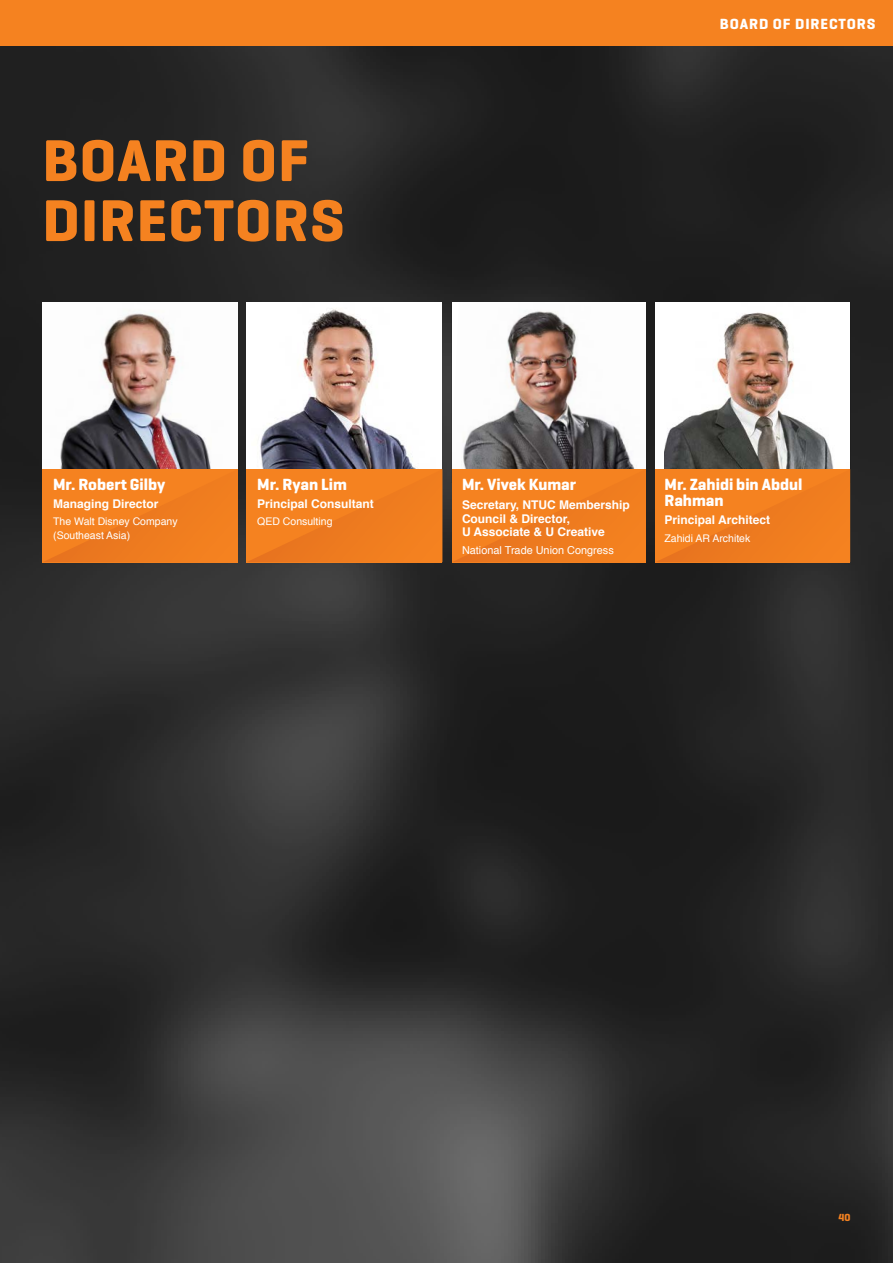
<style>
.page{position:relative;width:893px;height:1263px;background:#fff}
.page>*{position:absolute;margin:0;border:0;box-sizing:border-box;transform-origin:0 0}
.t1{font:700 60px/60px "Geogrotesque";letter-spacing:.02em;color:#f58220}
.t2{font:700 16.5px/16.5px "Geogrotesque";color:#fff}
.t3{font:700 15px "Geogrotesque";letter-spacing:.06em;color:#fff}
.t4{font:700 12px/13.5px "Helvetica";color:#fff}
.t5{font:10.95px "Helvetica";color:#fff}
.t6{font:10.5px/13.5px "Helvetica";color:#fff}
.t7{font:700 10.5px "Geogrotesque";color:#f58220}
</style>
<div class="page">
<img style="left:0;top:45px;width:893px;height:1218px">
<div style="left:0;top:0;width:893px;height:45px;background:#f58220"></div>
<img style="left:43px;top:302px;width:195px;height:167px">
<div style="left:246px;top:302px;width:196px;height:181px;background:#fff"></div>
<img style="left:260px;top:308px;width:156px;height:161px">
<img style="left:452px;top:302px;width:194px;height:167px">
<div style="left:655px;top:302px;width:195px;height:181px;background:#fff"></div>
<img style="left:664px;top:312px;width:170px;height:157px">
<svg style="left:247px;top:469px;width:195px;height:93px;background:#f27f1f"></svg>
<svg style="left:43px;top:469px;width:195px;height:93px;background:#f27f1f"></svg>
<svg style="left:452px;top:469px;width:194px;height:93px;background:#f27f1f"></svg>
<svg style="left:655px;top:469px;width:195px;height:93px;background:#f27f1f"></svg>
<h1 class="t1" style="left:43px;top:131px;width:303px">BOARD OF<br>DIRECTORS</h1>
<p class="t3" style="left:720px;top:14px;width:157px">BOARD OF DIRECTORS</p>
<h2 class="t2" style="left:53px;top:476px;width:114px">Mr. Robert Gilby</h2>
<p class="t4" style="left:53px;top:497px;width:107px">Managing Director</p>
<p class="t6" style="left:53px;top:515px;width:126px">The Walt Disney Company (Southeast Asia)</p>
<h2 class="t2" style="left:257px;top:476px;width:91px">Mr. Ryan Lim</h2>
<p class="t4" style="left:257px;top:497px;width:118px">Principal Consultant</p>
<p class="t6" style="left:257px;top:515px;width:77px">QED Consulting</p>
<h2 class="t2" style="left:462px;top:476px;width:116px">Mr. Vivek Kumar</h2>
<p class="t4" style="left:462px;top:498px;width:169px">Secretary, NTUC Membership<br>Council &amp; Director,<br>U Associate &amp; U Creative</p>
<p class="t5" style="left:462px;top:542px;width:153px">National Trade Union Congress</p>
<h2 class="t2" style="left:664px;top:476px;width:139px">Mr. Zahidi bin Abdul<br>Rahman</h2>
<p class="t4" style="left:664px;top:513px;width:107px">Principal Architect</p>
<p class="t6" style="left:664px;top:532px;width:87px">Zahidi AR Architek</p>
<p class="t7" style="left:838px;top:1211px;width:13px">40</p>
</div>
